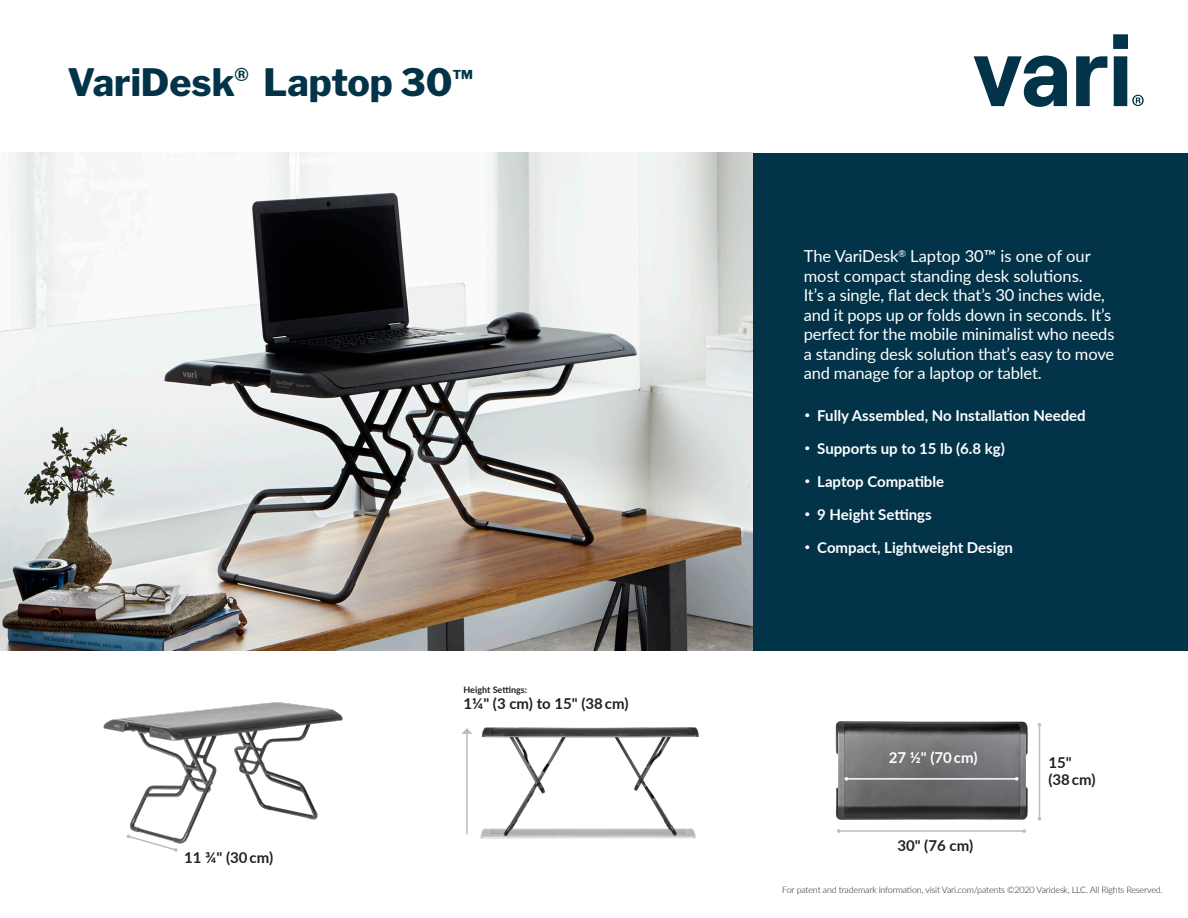
<style>
.page{position:relative;width:1188px;height:918px;background:#fff}
.page>*{position:absolute;margin:0;border:0;box-sizing:border-box;transform-origin:0 0}
.t1{font:800 37.5px "Libre Franklin";color:#033348}
.Body_Copy{font:16.5px/19.5px "Lato";letter-spacing:-.01em;color:#fff}
.Icon_Description{font:700 15px "Lato";color:#fff}
.t2{font:700 15px "Lato";color:#231f20}
.t3{font:800 12.3px "Libre Franklin";color:#033348}
.t4{font:300 9px "Lato";letter-spacing:-.02em;color:#231f20}
.t5{font:700 9px "Lato";color:#231f20}
</style>
<div class="page">
<svg style="left:974px;top:56px;width:93px;height:51px"></svg>
<svg style="left:1076px;top:56px;width:31px;height:50px"></svg>
<svg style="left:1113px;top:34px;width:31px;height:72px"></svg>
<div style="left:752px;top:153px;width:436px;height:498px;background:#033348"></div>
<img style="left:0;top:153px;width:752px;height:498px">
<img style="left:480px;top:835px;width:216px;height:4px">
<img style="left:103px;top:702px;width:240px;height:142px">
<img style="left:481px;top:727px;width:218px;height:108px">
<img style="left:835px;top:721px;width:193px;height:99px">
<hr style="left:839px;top:830px;width:185px;height:2px;background:#231f20">
<svg style="left:837px;top:829px;width:4px;height:4px"></svg>
<svg style="left:1022px;top:829px;width:4px;height:4px"></svg>
<hr style="left:846px;top:778px;width:171px;height:2px;background:#fff">
<hr style="left:1039px;top:725px;width:1px;height:94px;background:#231f20">
<svg style="left:1038px;top:723px;width:3px;height:4px"></svg>
<svg style="left:1038px;top:817px;width:3px;height:4px"></svg>
<svg style="left:127px;top:835px;width:51px;height:17px"></svg>
<hr style="left:466px;top:733px;width:2px;height:101px;background:#231f20">
<svg style="left:461px;top:728px;width:11px;height:6px"></svg>
<p class="t1" style="left:68px;top:60px;width:387px">VariDesk<sup>®</sup> Laptop 30</p>
<p class="t3" style="left:453px;top:67px;width:22px">TM</p>
<p class="t2" style="left:184px;top:847px;width:90px">11 ¾" (30 cm)</p>
<p class="t5" style="left:464px;top:683px;width:65px">Height Settings:</p>
<p class="t2" style="left:464px;top:693px;width:166px">1¼" (3 cm) to 15" (38 cm)</p>
<p class="Body_Copy" style="left:804px;top:246px;width:312px">The VariDesk<sup>®</sup> Laptop 30™ is one of our most compact standing desk solutions.<br>It’s a single, flat deck that’s 30 inches wide, and it pops up or folds down in seconds. It’s perfect for the mobile minimalist who needs a standing desk solution that’s easy to move and manage for a laptop or tablet.</p>
<p class="Icon_Description" style="left:805px;top:404px;width:283px"><sup>•</sup> Fully Assembled, No Installation Needed</p>
<p class="Icon_Description" style="left:805px;top:437px;width:202px"><sup>•</sup> Supports up to 15 lb (6.8 kg)</p>
<p class="Icon_Description" style="left:805px;top:470px;width:141px"><sup>•</sup> Laptop Compatible</p>
<p class="Icon_Description" style="left:805px;top:503px;width:129px"><sup>•</sup> 9 Height Settings</p>
<p class="Icon_Description" style="left:805px;top:536px;width:210px"><sup>•</sup> Compact, Lightweight Design</p>
<p class="Icon_Description" style="left:889px;top:746px;width:90px">27 ½" (70 cm)</p>
<p class="t2" style="left:897px;top:835px;width:77px">30" (76 cm)</p>
<p class="t2" style="left:1048px;top:752px;width:25px">15"</p>
<p class="t2" style="left:1048px;top:768px;width:49px">(38 cm)</p>
<p class="t4" style="left:782px;top:883px;width:382px">For patent and trademark information, visit Vari.com/patents ©2020 Varidesk, LLC. All Rights Reserved.</p>
</div>
